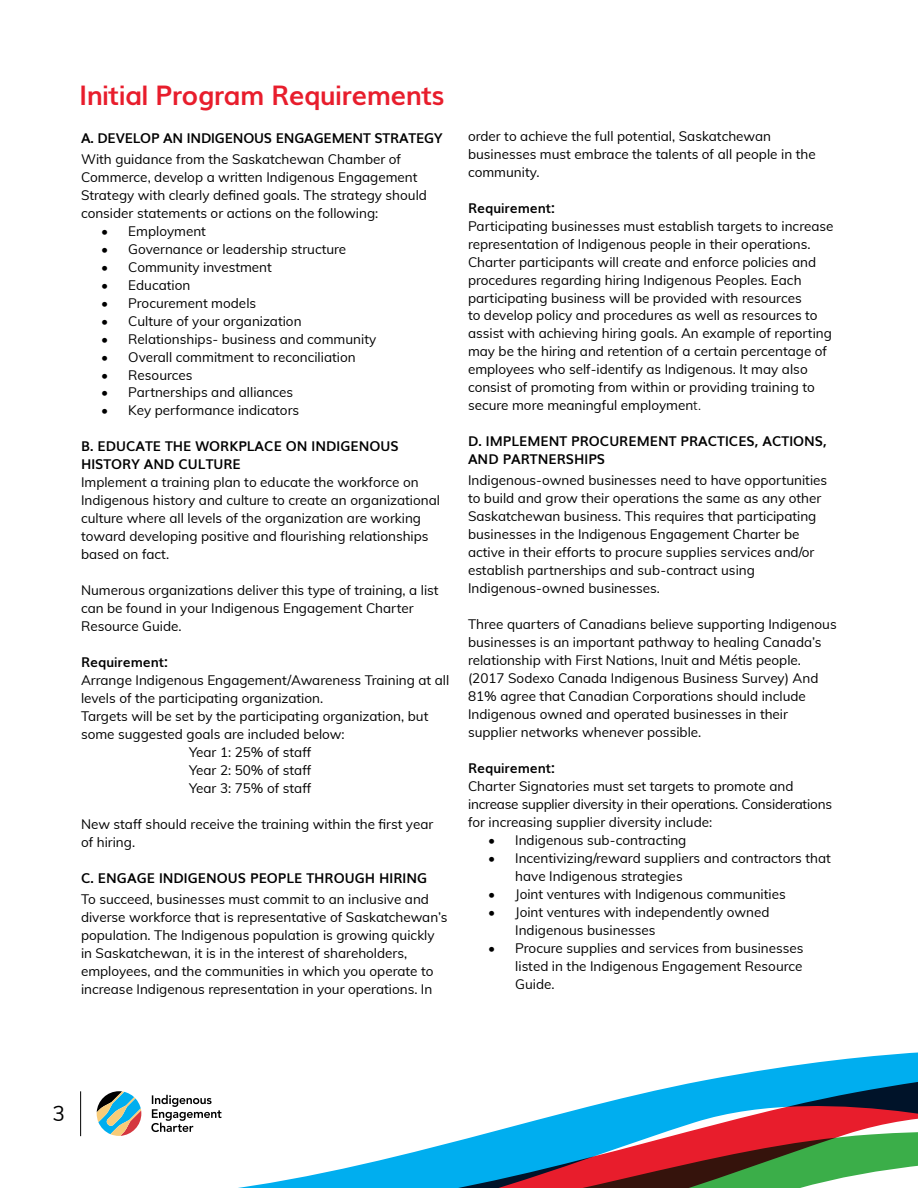
<style>
.page{position:relative;width:918px;height:1188px;background:#fff}
.page>*{position:absolute;margin:0;border:0;box-sizing:border-box;transform-origin:0 0}
.t1{font:700 27px "Muli";letter-spacing:-.02em;color:#e81d2c}
.t2{font:21px "Muli";color:#000}
.t3{font:13.5px/18px "Muli";color:#000}
.t4{font:700 13.5px/18px "Muli";color:#000}
.s1{font-weight:300}
</style>
<div class="page">
<svg style="left:81px;top:1052px;width:837px;height:78px"></svg>
<svg style="left:80px;top:1130px;width:838px;height:58px"></svg>
<svg style="left:97px;top:1091px;width:44px;height:45px"></svg>
<svg style="left:151px;top:1095px;width:70px;height:37px"></svg>
<hr style="left:80px;top:1091px;width:1px;height:45px;background:#000">
<h1 class="t1" style="left:80px;top:74px;width:366px">Initial Program Requirements</h1>
<p class="t4" style="left:81px;top:128px;width:363px">A. DEVELOP AN INDIGENOUS ENGAGEMENT STRATEGY</p>
<p class="t3" style="left:81px;top:149px;width:348px">With guidance from the Saskatchewan Chamber of Commerce, develop a written Indigenous Engagement Strategy with clearly defined goals. The strategy should consider statements or actions on the following:</p>
<p class="t3" style="left:101px;top:221px;width:106px">• Employment</p>
<p class="t3" style="left:101px;top:239px;width:247px">• Governance or leadership structure</p>
<p class="t3" style="left:101px;top:257px;width:172px">• Community investment</p>
<p class="t3" style="left:101px;top:275px;width:91px">• Education</p>
<p class="t3" style="left:101px;top:293px;width:156px">• Procurement models</p>
<p class="t3" style="left:101px;top:311px;width:202px">• Culture of your organization</p>
<p class="t3" style="left:101px;top:329px;width:277px">• Relationships- business and community</p>
<p class="t3" style="left:101px;top:347px;width:256px">• Overall commitment to reconciliation</p>
<p class="t3" style="left:101px;top:365px;width:93px">• Resources</p>
<p class="t3" style="left:101px;top:383px;width:194px">• Partnerships and alliances</p>
<p class="t3" style="left:101px;top:401px;width:199px">• Key performance indicators</p>
<p class="t4" style="left:81px;top:437px;width:319px">B. EDUCATE THE WORKPLACE ON INDIGENOUS<br>HISTORY AND CULTURE</p>
<p class="t3" style="left:81px;top:473px;width:361px">Implement a training plan to educate the workforce on Indigenous history and culture to create an organizational culture where all levels of the organization are working toward developing positive and flourishing relationships based on fact.</p>
<p class="t3" style="left:81px;top:581px;width:359px">Numerous organizations deliver this type of training, a list can be found in your Indigenous Engagement Charter<br>Resource Guide.</p>
<p class="t4" style="left:81px;top:653px;width:89px">Requirement:</p>
<p class="t3" style="left:81px;top:671px;width:370px">Arrange Indigenous Engagement/Awareness Training at all</p>
<p class="t3" style="left:81px;top:689px;width:244px">levels of the participating organization.</p>
<p class="t3" style="left:81px;top:707px;width:349px">Targets will be set by the participating organization, but</p>
<p class="t3" style="left:81px;top:725px;width:265px">some suggested goals are included below:</p>
<p class="t3" style="left:189px;top:743px;width:124px">Year 1: 25% of staff</p>
<p class="t3" style="left:189px;top:761px;width:124px">Year 2: 50% of staff</p>
<p class="t3" style="left:189px;top:779px;width:124px">Year 3: 75% of staff</p>
<p class="t3" style="left:81px;top:815px;width:354px">New staff should receive the training within the first year of hiring.</p>
<p class="t4" style="left:81px;top:869px;width:348px">C. ENGAGE INDIGENOUS PEOPLE THROUGH HIRING</p>
<p class="t3" style="left:81px;top:890px;width:368px">To succeed, businesses must commit to an inclusive and diverse workforce that is representative of Saskatchewan’s population. The Indigenous population is growing quickly in Saskatchewan, it is in the interest of shareholders, employees, and the communities in which you operate to increase Indigenous representation in your operations. In</p>
<p class="t3" style="left:468px;top:126px;width:349px">order to achieve the full potential, Saskatchewan businesses must embrace the talents of all people in the community.</p>
<p class="t4" style="left:468px;top:198px;width:89px">Requirement:</p>
<p class="t3" style="left:468px;top:216px;width:367px">Participating businesses must establish targets to increase representation of Indigenous people in their operations.<br>Charter participants will create and enforce policies and procedures regarding hiring Indigenous Peoples. Each participating business will be provided with resources<br>to develop policy and procedures as well as resources to assist with achieving hiring goals. An example of reporting may be the hiring and retention of a certain percentage of employees who self-identify as Indigenous. It may also consist of promoting from within or providing training to secure more meaningful employmen<span class="s1">t.</span></p>
<p class="t4" style="left:468px;top:432px;width:360px">D. IMPLEMENT PROCUREMENT PRACTICES, ACTIONS,<br>AND PARTNERSHIPS</p>
<p class="t3" style="left:468px;top:471px;width:361px">Indigenous-owned businesses need to have opportunities to build and grow their operations the same as any other Saskatchewan business. This requires that participating businesses in the Indigenous Engagement Charter be active in their efforts to procure supplies services and/or establish partnerships and sub-contract using Indigenous-owned businesses.</p>
<p class="t3" style="left:468px;top:615px;width:370px">Three quarters of Canadians believe supporting Indigenous businesses is an important pathway to healing Canada’s relationship with First Nations, Inuit and Métis people. (2017 Sodexo Canada Indigenous Business Survey) And 81% agree that Canadian Corporations should include Indigenous owned and operated businesses in their supplier networks whenever possible.</p>
<p class="t4" style="left:468px;top:758px;width:89px">Requirement:</p>
<p class="t3" style="left:468px;top:777px;width:366px">Charter Signatories must set targets to promote and increase supplier diversity in their operations. Considerations for increasing supplier diversity include:</p>
<p class="t3" style="left:488px;top:831px;width:200px">• Indigenous sub-contracting</p>
<p class="t3" style="left:515px;top:849px;width:317px;text-indent:-27px">• Incentivizing/reward suppliers and contractors that have Indigenous strategies</p>
<p class="t3" style="left:488px;top:885px;width:299px">• Joint ventures with Indigenous communities</p>
<p class="t3" style="left:515px;top:903px;width:256px;text-indent:-27px">• Joint ventures with independently owned<br>Indigenous businesses</p>
<p class="t3" style="left:515px;top:939px;width:290px;text-align:justify;text-indent:-27px">• Procure supplies and services from businesses listed in the Indigenous Engagement Resource Guide.</p>
<h2 class="t2" style="left:53px;top:1098px;width:14px">3</h2>
</div>
